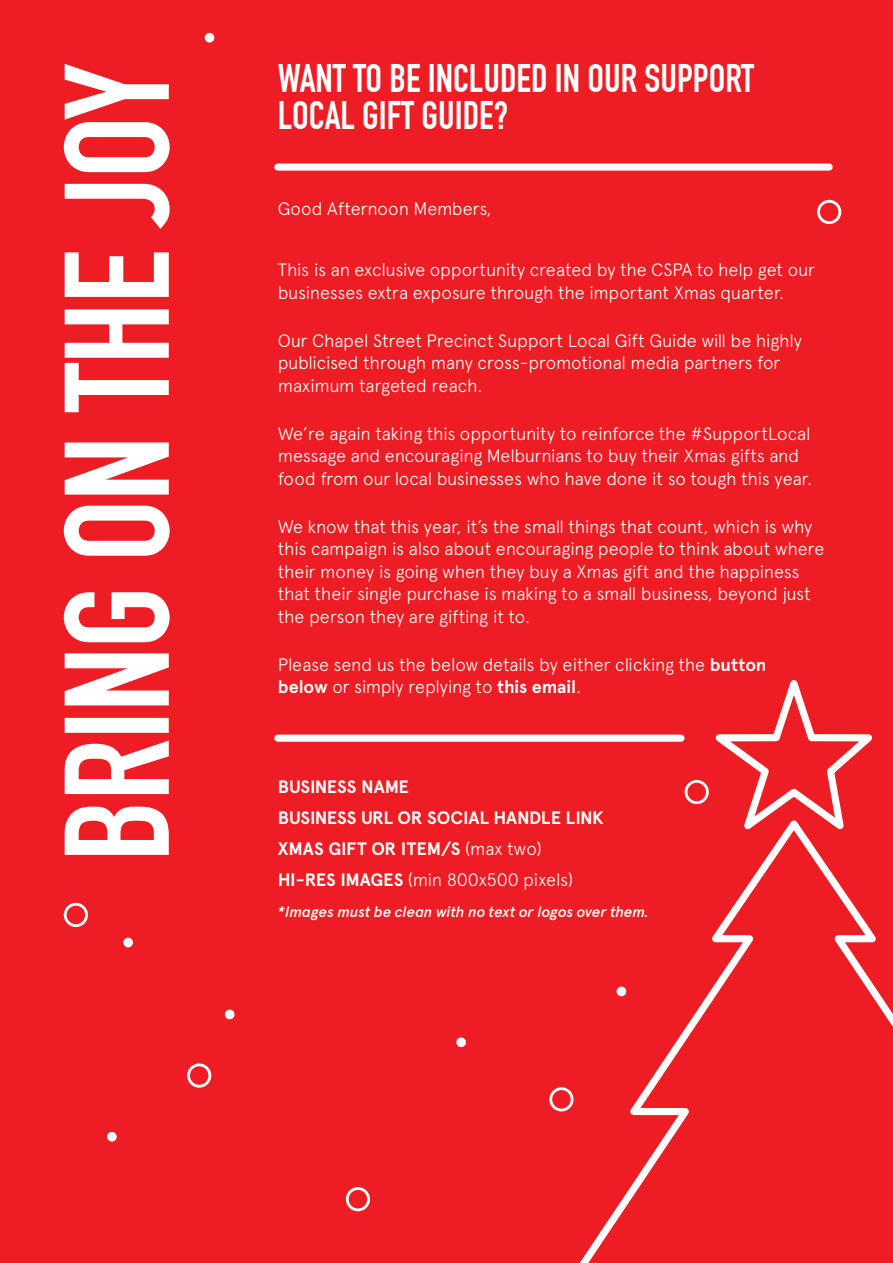
<style>
.page{position:relative;width:893px;height:1263px;background:#ee1d23}
.page>*{position:absolute;margin:0;border:0;box-sizing:border-box;transform-origin:0 0}
.t1{font:700 39px/37.5px "DIN Condensed";color:#fff}
.t2{font:300 18px/22.5px "Apercu";letter-spacing:-.015em;color:#fff}
.t3{font:700 18px "Apercu";letter-spacing:-.01em;color:#fff}
.t4{font:italic 500 15px "Apercu";letter-spacing:-.015em;color:#fff}
.s1{font-weight:700}
.s2{font-weight:300}
</style>
<div class="page">
<svg style="left:64px;top:64px;width:106px;height:791px"></svg>
<div style="left:123px;top:938px;width:10px;height:9px;background:#fff;border-radius:50%"></div>
<div style="left:107px;top:1132px;width:10px;height:9px;background:#fff;border-radius:50%"></div>
<div style="left:456px;top:1037px;width:10px;height:10px;background:#fff;border-radius:50%"></div>
<div style="left:225px;top:1009px;width:10px;height:10px;background:#fff;border-radius:50%"></div>
<div style="left:205px;top:33px;width:9px;height:10px;background:#fff;border-radius:50%"></div>
<div style="left:549px;top:1087px;width:24px;height:24px;border:3px solid #fff;border-radius:50%"></div>
<div style="left:346px;top:1187px;width:24px;height:24px;border:3px solid #fff;border-radius:50%"></div>
<div style="left:685px;top:780px;width:24px;height:24px;border:3px solid #fff;border-radius:50%"></div>
<div style="left:187px;top:1063px;width:24px;height:25px;border:3px solid #fff;border-radius:50%"></div>
<div style="left:817px;top:200px;width:24px;height:24px;border:3px solid #fff;border-radius:50%"></div>
<div style="left:64px;top:903px;width:24px;height:24px;border:3px solid #fff;border-radius:50%"></div>
<svg style="left:697px;top:680px;width:175px;height:131px"></svg>
<svg style="left:567px;top:811px;width:326px;height:452px"></svg>
<div style="left:278px;top:163px;width:551px;height:8px;background:#fff"></div>
<div style="left:278px;top:735px;width:403px;height:7px;background:#fff"></div>
<p class="t1" style="left:278px;top:59px;width:478px">WANT TO BE INCLUDED IN OUR SUPPORT<br>LOCAL GIFT GUIDE?</p>
<p class="t2" style="left:278px;top:198px;width:215px">Good Afternoon Members,</p>
<p class="t2" style="left:278px;top:258px;width:538px">This is an exclusive opportunity created by the CSPA to help get our businesses extra exposure through the important Xmas quarter.</p>
<p class="t2" style="left:278px;top:329px;width:526px">Our Chapel Street Precinct Support Local Gift Guide will be highly publicised through many cross-promotional media partners for maximum targeted reach.</p>
<p class="t2" style="left:278px;top:422px;width:536px">We’re again taking this opportunity to reinforce the #SupportLocal message and encouraging Melburnians to buy their Xmas gifts and food from our local businesses who have done it so tough this year.</p>
<p class="t2" style="left:278px;top:515px;width:548px">We know that this year, it’s the small things that count, which is why this campaign is also about encouraging people to think about where their money is going when they buy a Xmas gift and the happiness that their single purchase is making to a small business, beyond just the person they are gifting it to.</p>
<p class="t2" style="left:278px;top:653px;width:490px">Please send us the below details by either clicking the <span class="s1">button below</span> or simply replying to <span class="s1">this email</span>.</p>
<p class="t3" style="left:278px;top:775px;width:133px">BUSINESS NAME</p>
<p class="t3" style="left:278px;top:806px;width:328px">BUSINESS URL OR SOCIAL HANDLE LINK</p>
<p class="t3" style="left:278px;top:837px;width:266px">XMAS GIFT OR ITEM/S <span class="s2">(max two)</span></p>
<p class="t2" style="left:278px;top:868px;width:297px"><span class="s1">HI-RES IMAGES</span> (min 800x500 pixels)</p>
<p class="t4" style="left:278px;top:902px;width:373px">*Images must be clean with no text or logos over them.</p>
</div>
